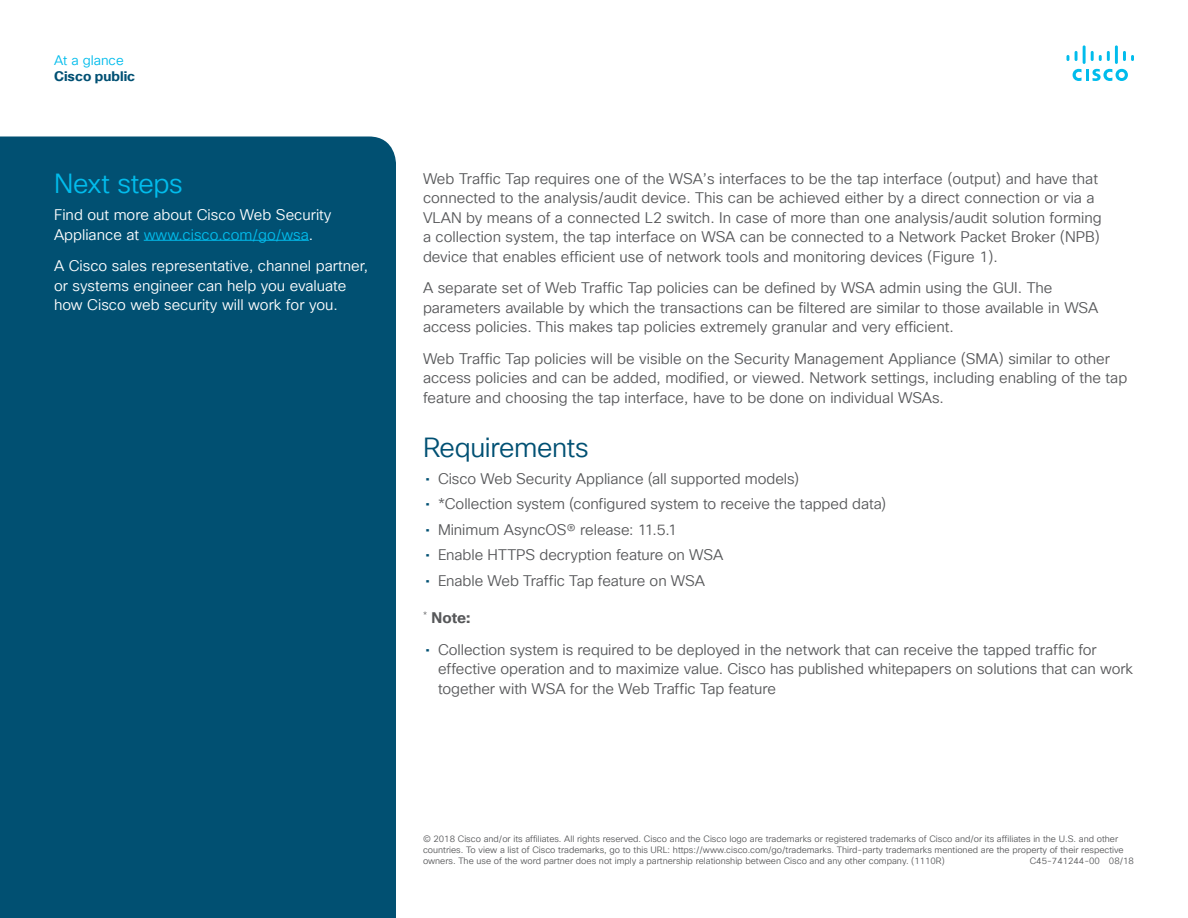
<style>
.page{position:relative;width:1188px;height:918px;background:#fff}
.page>*{position:absolute;margin:0;border:0;box-sizing:border-box;transform-origin:0 0}
.Subhead2_Indigo{font:27px "Cisco Sans TT Light";letter-spacing:-.015em;color:#005073}
.Subhead2_Blue{font:27px "Cisco Sans TT Light";letter-spacing:-.015em;color:#01bcec}
.Body{font:15px/19.5px "Cisco Sans TT Light";color:#57585a}
.Body_White{font:15px/19.5px "Cisco Sans TT Light";color:#fff}
.Body-2{font:700 15px "Cisco Sans TT";color:#57585a}
.t1{font:700 13.5px "Cisco Sans TT";color:#005073}
.t2{font:13.5px "Cisco Sans TT Light";color:#01bcec}
.t3{font:9px/11.2px "Cisco Sans TT Light";color:#57585a}
.s1{color:#01bcec}
.s2{font-family:"Cisco Sans TT";color:#005073}
</style>
<div class="page">
<svg style="left:1073px;top:69px;width:55px;height:12px"></svg>
<svg style="left:1067px;top:55px;width:2px;height:6px"></svg>
<svg style="left:1075px;top:51px;width:3px;height:10px"></svg>
<hr style="left:1083px;top:45px;width:3px;height:19px;background:#01bcec">
<svg style="left:1091px;top:51px;width:19px;height:10px"></svg>
<hr style="left:1115px;top:45px;width:3px;height:19px;background:#01bcec">
<svg style="left:1123px;top:51px;width:11px;height:10px"></svg>
<div style="left:0;top:136px;width:396px;height:782px;background:#015072"></div>
<hr style="left:144px;top:240px;width:165px;height:1px;background:#01bcec">
<p class="t2" style="left:54px;top:51px;width:71px">At a glance</p>
<p class="t1" style="left:54px;top:67px;width:83px">Cisco public</p>
<p class="Subhead2_Blue" style="left:54px;top:166px;width:130px">Next steps</p>
<p class="Body_White" style="left:54px;top:206px;width:279px">Find out more about Cisco Web Security<br>Appliance at <span class="s1">www.cisco.com/go/wsa</span>.</p>
<p class="Body_White" style="left:54px;top:257px;width:316px">A Cisco sales representative, channel partner, or systems engineer can help you evaluate how Cisco web security will work for you.</p>
<p class="Body" style="left:423px;top:169px;width:680px">Web Traffic Tap requires one of the WSA’s interfaces to be the tap interface (output) and have that connected to the analysis/audit device. This can be achieved either by a direct connection or via a VLAN by means of a connected L2 switch. In case of more than one analysis/audit solution forming a collection system, the tap interface on WSA can be connected to a Network Packet Broker (NPB) device that enables efficient use of network tools and monitoring devices (Figure 1).</p>
<p class="Body" style="left:423px;top:279px;width:677px">A separate set of Web Traffic Tap policies can be defined by WSA admin using the GUI. The parameters available by which the transactions can be filtered are similar to those available in WSA access policies. This makes tap policies extremely granular and very efficient.</p>
<p class="Body" style="left:423px;top:349px;width:706px">Web Traffic Tap policies will be visible on the Security Management Appliance (SMA) similar to other access policies and can be added, modified, or viewed. Network settings, including enabling of the tap feature and choosing the tap interface, have to be done on individual WSAs.</p>
<p class="Subhead2_Indigo" style="left:423px;top:430px;width:167px">Requirements</p>
<p class="Body" style="left:425px;top:469px;width:375px"><span class="s2">•</span> Cisco Web Security Appliance (all supported models)</p>
<p class="Body" style="left:425px;top:495px;width:462px"><span class="s2">•</span> *Collection system (configured system to receive the tapped data)</p>
<p class="Body" style="left:425px;top:520px;width:253px"><span class="s2">•</span> Minimum AsyncOS® release: 11.5.1</p>
<p class="Body" style="left:425px;top:546px;width:299px"><span class="s2">•</span> Enable HTTPS decryption feature on WSA</p>
<p class="Body" style="left:425px;top:571px;width:281px"><span class="s2">•</span> Enable Web Traffic Tap feature on WSA</p>
<p class="Body-2" style="left:423px;top:608px;width:49px"><sup>*</sup> Note:</p>
<p class="Body" style="left:438px;top:640px;width:697px;text-indent:-13px"><span class="s2">•</span> Collection system is required to be deployed in the network that can receive the tapped traffic for effective operation and to maximize value. Cisco has published whitepapers on solutions that can work together with WSA for the Web Traffic Tap feature</p>
<p class="t3" style="left:423px;top:833px;width:702px">© 2018 Cisco and/or its affiliates. All rights reserved. Cisco and the Cisco logo are trademarks or registered trademarks of Cisco and/or its affiliates in the U.S. and other countries. To view a list of Cisco trademarks, go to this URL: https://www.cisco.com/go/trademarks. Third-party trademarks mentioned are the property of their respective owners. The use of the word partner does not imply a partnership relationship between Cisco and any other company. (1110R)</p>
<p class="t3" style="left:1030px;top:856px;width:106px">C45-741244-00 08/18</p>
</div>
